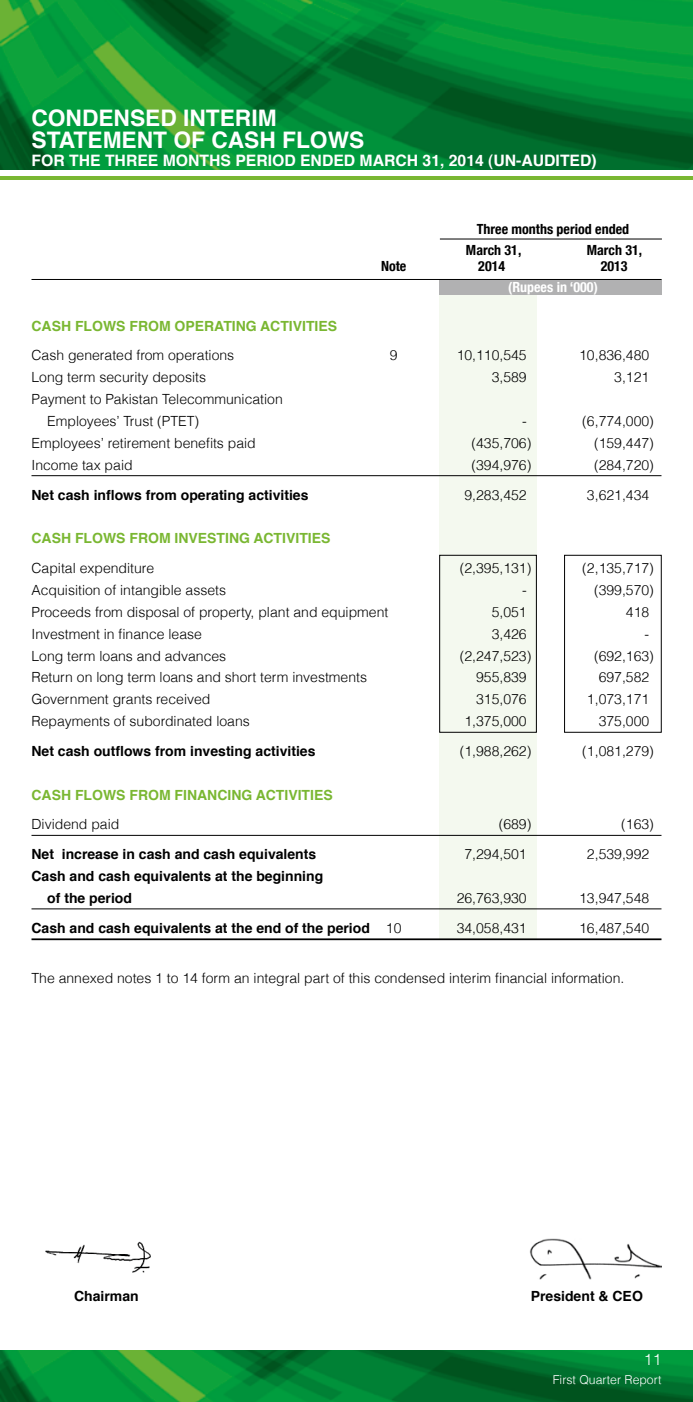
<style>
.page{position:relative;width:693px;height:1402px;background:#fff}
.page>*{position:absolute;margin:0;border:0;box-sizing:border-box;transform-origin:0 0}
.t1{font:700 22.75px/21.7px "Helvetica";color:#fff}
.t2{font:700 15.75px "Helvetica";color:#fff}
.t3{font:300 15.75px "Helvetica";color:#fff}
.t4{font:300 14px/21.9px "Helvetica";color:#000}
.t5{font:700 14px/21.9px "Helvetica";color:#000}
.t6{font:700 14px "Helvetica";color:#7ab732}
.t7{font:700 condensed 14px/20.7px "Helvetica Neue";color:#000}
.t8{font:700 condensed 14px "Helvetica Neue";color:#fff}
.t9{font:300 12.25px "Helvetica";color:#fff}
.s1{font-weight:300}
</style>
<div class="page">
<img style="left:0;top:1350px;width:693px;height:52px">
<img style="left:0;top:0;width:693px;height:169px">
<hr style="left:0;top:176px;width:693px;height:4px;background:#7ab732">
<div style="left:439px;top:294px;width:98px;height:644px;background:#f4f9ef"></div>
<div style="left:439px;top:555px;width:98px;height:177px;border:1px solid #000"></div>
<div style="left:564px;top:555px;width:98px;height:177px;border:1px solid #000"></div>
<div style="left:439px;top:279px;width:223px;height:16px;background:#b1b1b2"></div>
<hr style="left:440px;top:239px;width:222px;height:1px;background:#000">
<hr style="left:32px;top:279px;width:630px;height:1px;background:#000">
<hr style="left:32px;top:475px;width:630px;height:1px;background:#000">
<hr style="left:32px;top:835px;width:630px;height:1px;background:#000">
<hr style="left:32px;top:908px;width:630px;height:1px;background:#000">
<hr style="left:32px;top:938px;width:630px;height:2px;background:#000">
<img style="left:45px;top:1241px;width:106px;height:32px">
<img style="left:529px;top:1238px;width:133px;height:42px">
<h1 class="t1" style="left:32px;top:107px;width:247px">CONDENSED INTERIM statement</h1>
<h1 class="t1" style="left:173px;top:129px;width:126px">of cash flows</h1>
<p class="t2" style="left:32px;top:148px;width:567px">FOR THE THREE MONTHS PERIOD ENDED MARCH 31, 2014 (UN-AUDITED)</p>
<p class="t7" style="left:466px;top:218px;width:165px;text-indent:11px">Three months period ended<br>March 31,</p>
<p class="t7" style="left:587px;top:239px;width:57px">March 31,</p>
<p class="t7" style="left:381px;top:256px;width:27px">Note</p>
<p class="t7" style="left:478px;top:256px;width:28px">2014</p>
<p class="t7" style="left:601px;top:256px;width:28px">2013</p>
<p class="t8" style="left:508px;top:278px;width:91px">(Rupees in ‘000)</p>
<p class="t6" style="left:32px;top:314px;width:55px">Cash flows</p>
<p class="t6" style="left:130px;top:314px;width:56px">from ope</p>
<p class="t6" style="left:204px;top:314px;width:75px">ratin g activities</p>
<p class="t4" style="left:32px;top:344px;width:204px">Cash generated from operations</p>
<p class="t4" style="left:390px;top:344px;width:9px">9</p>
<p class="t4" style="left:457px;top:344px;width:72px">10,110,545</p>
<p class="t4" style="left:579px;top:344px;width:72px">10,836,480</p>
<p class="t4" style="left:32px;top:366px;width:176px">Long term security deposits</p>
<p class="t4" style="left:492px;top:366px;width:37px">3,589</p>
<p class="t4" style="left:614px;top:366px;width:37px">3,121</p>
<p class="t4" style="left:47px;top:388px;width:237px;text-indent:-16px">Payment to Pakistan Telecommunication<br>Employees’ Trust (PTET)</p>
<p class="t4" style="left:522px;top:410px;width:6px">-</p>
<p class="t4" style="left:582px;top:410px;width:73px">(6,774,000)</p>
<p class="t4" style="left:32px;top:432px;width:226px">Employees’ retirement benefits paid</p>
<p class="t4" style="left:472px;top:432px;width:61px">(435,706)</p>
<p class="t4" style="left:594px;top:432px;width:61px">(159,447)</p>
<p class="t4" style="left:32px;top:454px;width:103px">Income tax paid</p>
<p class="t4" style="left:472px;top:454px;width:61px">(394,976)</p>
<p class="t4" style="left:594px;top:454px;width:61px">(284,720)</p>
<p class="t5" style="left:32px;top:484px;width:278px">Net cash inflows from operating activities</p>
<p class="t4" style="left:464px;top:483px;width:64px">9,283,452</p>
<p class="t4" style="left:587px;top:483px;width:64px">3,621,434</p>
<p class="t6" style="left:32px;top:527px;width:55px">Cash flows</p>
<p class="t6" style="left:130px;top:527px;width:54px">from investin</p>
<p class="t6" style="left:239px;top:527px;width:33px">g activities</p>
<p class="t4" style="left:32px;top:557px;width:124px">Capital expenditure</p>
<p class="t4" style="left:460px;top:557px;width:73px">(2,395,131)</p>
<p class="t4" style="left:582px;top:557px;width:73px">(2,135,717)</p>
<p class="t4" style="left:32px;top:579px;width:196px">Acquisition of intangible assets</p>
<p class="t4" style="left:522px;top:579px;width:6px">-</p>
<p class="t4" style="left:594px;top:579px;width:61px">(399,570)</p>
<p class="t4" style="left:32px;top:601px;width:358px">Proceeds from disposal of property, plant and equipment</p>
<p class="t4" style="left:492px;top:601px;width:37px">5,051</p>
<p class="t4" style="left:626px;top:601px;width:25px">418</p>
<p class="t4" style="left:32px;top:622px;width:172px">Investment in finance lease</p>
<p class="t4" style="left:492px;top:622px;width:37px">3,426</p>
<p class="t4" style="left:645px;top:622px;width:6px">-</p>
<p class="t4" style="left:32px;top:644px;width:196px">Long term loans and advances</p>
<p class="t4" style="left:460px;top:644px;width:73px">(2,247,523)</p>
<p class="t4" style="left:594px;top:644px;width:61px">(692,163)</p>
<p class="t4" style="left:32px;top:666px;width:337px">Return on long term loans and short term investments</p>
<p class="t4" style="left:476px;top:666px;width:52px">955,839</p>
<p class="t4" style="left:599px;top:666px;width:52px">697,582</p>
<p class="t4" style="left:32px;top:688px;width:180px">Government grants received</p>
<p class="t4" style="left:476px;top:688px;width:52px">315,076</p>
<p class="t4" style="left:587px;top:688px;width:64px">1,073,171</p>
<p class="t4" style="left:32px;top:710px;width:220px">Repayments of subordinated loans</p>
<p class="t4" style="left:464px;top:710px;width:64px">1,375,000</p>
<p class="t4" style="left:599px;top:710px;width:52px">375,000</p>
<p class="t5" style="left:32px;top:740px;width:285px">Net cash outflows from investing activities</p>
<p class="t4" style="left:460px;top:740px;width:73px">(1,988,262)</p>
<p class="t4" style="left:582px;top:740px;width:73px">(1,081,279)</p>
<p class="t6" style="left:32px;top:783px;width:55px">Cash flows</p>
<p class="t6" style="left:130px;top:783px;width:87px">from financin</p>
<p class="t6" style="left:242px;top:783px;width:33px">g activities</p>
<p class="t4" style="left:32px;top:813px;width:89px">Dividend paid</p>
<p class="t4" style="left:499px;top:813px;width:34px">(689)</p>
<p class="t4" style="left:621px;top:813px;width:34px">(163)</p>
<p class="t5" style="left:32px;top:843px;width:286px">Net increase in cash and cash equivalents</p>
<p class="t4" style="left:464px;top:843px;width:64px">7,294,501</p>
<p class="t4" style="left:587px;top:843px;width:64px">2,539,992</p>
<p class="t5" style="left:47px;top:865px;width:277px;text-indent:-16px">Cash and cash equivalents at the beginning of the period</p>
<p class="t4" style="left:457px;top:887px;width:72px">26,763,930</p>
<p class="t4" style="left:579px;top:887px;width:72px">13,947,548</p>
<p class="t5" style="left:32px;top:917px;width:372px">Cash and cash equivalents at the end of the period <span class="s1">10</span></p>
<p class="t4" style="left:457px;top:916px;width:72px">34,058,431</p>
<p class="t4" style="left:579px;top:916px;width:72px">16,487,540</p>
<p class="t4" style="left:32px;top:966px;width:594px">The annexed notes 1 to 14 form an integral part of this condensed interim financial information.</p>
<p class="t5" style="left:74px;top:1285px;width:66px">Chairman</p>
<p class="t5" style="left:531px;top:1285px;width:114px">President &amp; CEO</p>
<p class="t3" style="left:644px;top:1349px;width:19px">11</p>
<p class="t9" style="left:553px;top:1372px;width:110px">First Quarter Report</p>
</div>
